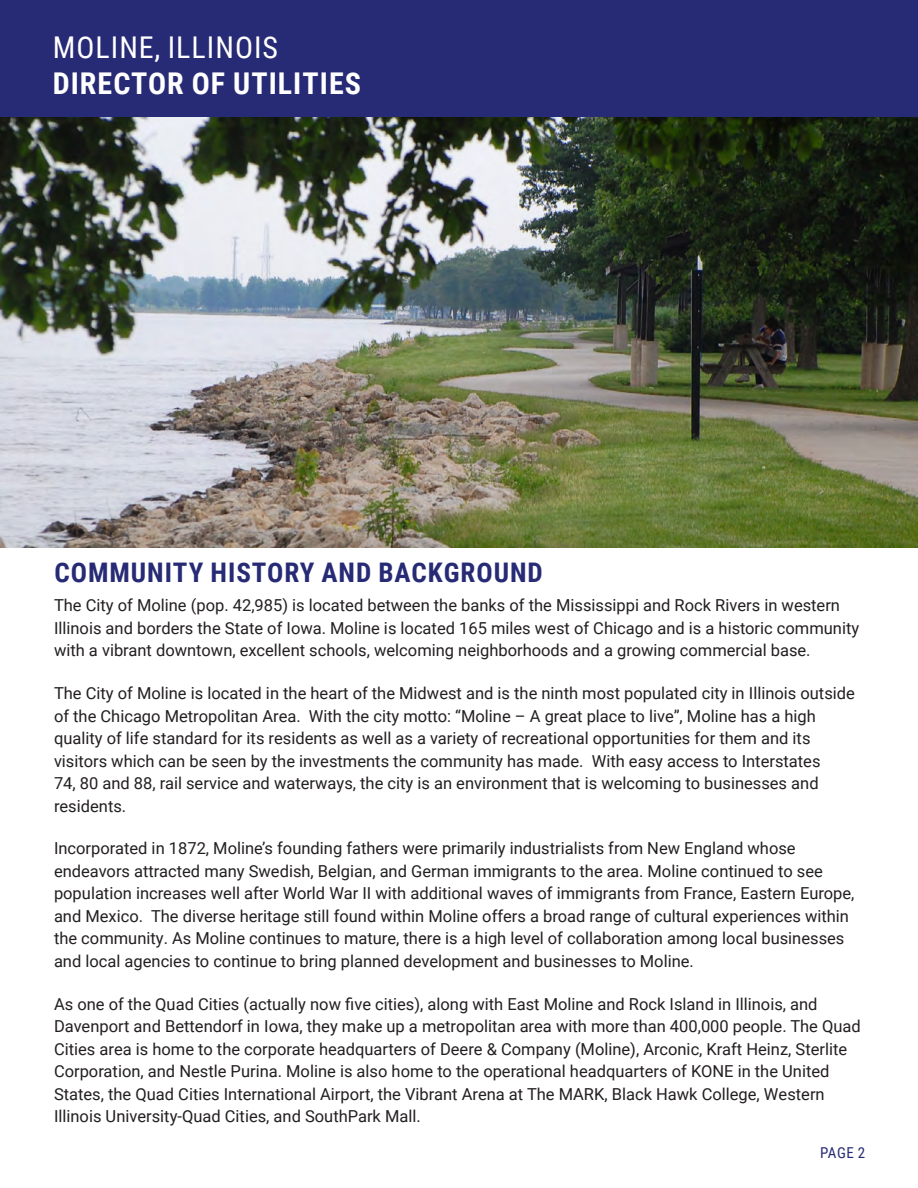
<style>
.page{position:relative;width:918px;height:1188px;background:#fff}
.page>*{position:absolute;margin:0;border:0;box-sizing:border-box;transform-origin:0 0}
.Header1{font:700 30px "Roboto Condensed";letter-spacing:.035em;color:#fff}
.Header1-2{font:30px "Roboto Condensed";letter-spacing:.035em;color:#fff}
.Header1-3{font:700 27px "Roboto Condensed";letter-spacing:.035em;color:#272a74}
.Text_11{font:16.5px/22.5px "Roboto";color:#231f20}
.Header1-4{font:15px "Roboto Condensed";color:#272a74}
</style>
<div class="page">
<img style="left:0;top:117px;width:918px;height:430px">
<div style="left:0;top:0;width:918px;height:117px;background:#272a74"></div>
<p class="Header1-2" style="left:53px;top:26px;width:227px">MOLINE, ILLINOIS</p>
<p class="Header1" style="left:53px;top:62px;width:310px">DIRECTOR OF UTILITIES</p>
<p class="Header1-3" style="left:54px;top:554px;width:490px">COMMUNITY HISTORY AND BACKGROUND</p>
<p class="Text_11" style="left:54px;top:594px;width:807px">The City of Moline (pop. 42,985) is located between the banks of the Mississippi and Rock Rivers in western<br>Illinois and borders the State of Iowa. Moline is located 165 miles west of Chicago and is a historic community with a vibrant downtown, excellent schools, welcoming neighborhoods and a growing commercial base.</p>
<p class="Text_11" style="left:54px;top:681px;width:802px">The City of Moline is located in the heart of the Midwest and is the ninth most populated city in Illinois outside of the Chicago Metropolitan Area. With the city motto: “Moline – A great place to live”, Moline has a high quality of life standard for its residents as well as a variety of recreational opportunities for them and its visitors which can be seen by the investments the community has made. With easy access to Interstates<br>74, 80 and 88, rail service and waterways, the city is an environment that is welcoming to businesses and residents.</p>
<p class="Text_11" style="left:54px;top:837px;width:802px">Incorporated in 1872, Moline’s founding fathers were primarily industrialists from New England whose endeavors attracted many Swedish, Belgian, and German immigrants to the area. Moline continued to see population increases well after World War II with additional waves of immigrants from France, Eastern Europe, and Mexico. The diverse heritage still found within Moline offers a broad range of cultural experiences within the community. As Moline continues to mature, there is a high level of collaboration among local businesses and local agencies to continue to bring planned development and businesses to Moline.</p>
<p class="Text_11" style="left:54px;top:992px;width:808px">As one of the Quad Cities (actually now five cities), along with East Moline and Rock Island in Illinois, and Davenport and Bettendorf in Iowa, they make up a metropolitan area with more than 400,000 people. The Quad Cities area is home to the corporate headquarters of Deere &amp; Company (Moline), Arconic, Kraft Heinz, Sterlite Corporation, and Nestle Purina. Moline is also home to the operational headquarters of KONE in the United States, the Quad Cities International Airport, the Vibrant Arena at The MARK, Black Hawk College, Western Illinois University-Quad Cities, and SouthPark Mall.</p>
<p class="Header1-4" style="left:820px;top:1143px;width:46px">PAGE 2</p>
</div>
